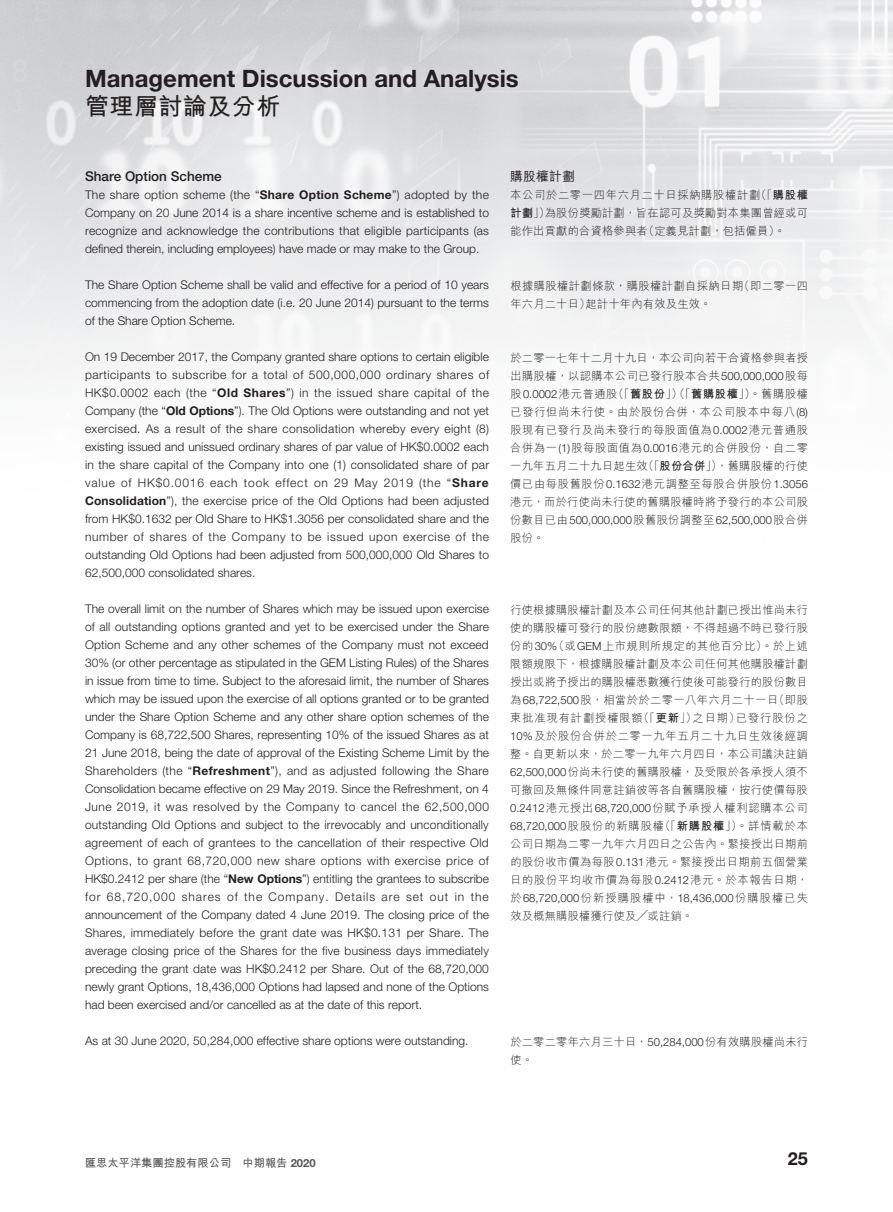
<style>
.page{position:relative;width:893px;height:1212px;background:#fff}
.page>*{position:absolute;margin:0;border:0;box-sizing:border-box;transform-origin:0 0}
.t1{font:700 24px "Helvetica Neue LT Std";color:#231f20}
.t2{font:700 24px "M Hei HK";letter-spacing:.02em;color:#231f20}
.t3{font:700 18px "Helvetica Neue LT Std";color:#231f20}
.t4{font:500 13.5px "Helvetica Neue LT Std";color:#231f20}
.t5{font:500 12.75px "M Hei HK";letter-spacing:.02em;color:#231f20}
.t6{font:300 12px/18px "Helvetica Neue LT Std";color:#231f20;text-align:justify}
.t7{font:300 11.25px/18px "M Hei HK";letter-spacing:.02em;color:#231f20;text-align:justify}
.t8{font:300 11.25px "Helvetica Neue LT Std";color:#231f20}
.t9{font:300 11.25px/18px "M Hei HK";letter-spacing:.04em;color:#231f20}
.t10{font:700 11.25px "M Hei HK";color:#57585a}
.s1{font-weight:700}
.s2{font-family:"Helvetica Neue LT Std"}
.s3{font-family:"M Hei HK"}
</style>
<div class="page">
<img style="left:0;top:0;width:893px;height:379px">
<h1 class="t1" style="left:85px;top:63px;width:435px">Management Discussion and Analysis</h1>
<h1 class="t2" style="left:85px;top:89px;width:197px">管理層討論及分析</h1>
<p class="t4" style="left:85px;top:168px;width:138px">Share Option Scheme</p>
<p class="t6" style="left:85px;top:186px;width:406px">The share option scheme (the “<span class="s1">Share Option Scheme</span>”) adopted by the Company on 20 June 2014 is a share incentive scheme and is established to recognize and acknowledge the contributions that eligible participants (as defined therein, including employees) have made or may make to the Group.</p>
<p class="t6" style="left:85px;top:276px;width:405px">The Share Option Scheme shall be valid and effective for a period of 10 years commencing from the adoption date (i.e. 20 June 2014) pursuant to the terms of the Share Option Scheme.</p>
<p class="t6" style="left:85px;top:348px;width:406px">On 19 December 2017, the Company granted share options to certain eligible participants to subscribe for a total of 500,000,000 ordinary shares of HK$0.0002 each (the “<span class="s1">Old Shares</span>”) in the issued share capital of the Company (the “<span class="s1">Old Options</span>”). The Old Options were outstanding and not yet exercised. As a result of the share consolidation whereby every eight (8) existing issued and unissued ordinary shares of par value of HK$0.0002 each in the share capital of the Company into one (1) consolidated share of par value of HK$0.0016 each took effect on 29 May 2019 (the “<span class="s1">Share Consolidation</span>”), the exercise price of the Old Options had been adjusted from HK$0.1632 per Old Share to HK$1.3056 per consolidated share and the number of shares of the Company to be issued upon exercise of the outstanding Old Options had been adjusted from 500,000,000 Old Shares to 62,500,000 consolidated shares.</p>
<p class="t6" style="left:85px;top:600px;width:406px">The overall limit on the number of Shares which may be issued upon exercise of all outstanding options granted and yet to be exercised under the Share Option Scheme and any other schemes of the Company must not exceed 30% (or other percentage as stipulated in the GEM Listing Rules) of the Shares in issue from time to time. Subject to the aforesaid limit, the number of Shares which may be issued upon the exercise of all options granted or to be granted under the Share Option Scheme and any other share option schemes of the Company is 68,722,500 Shares, representing 10% of the issued Shares as at 21 June 2018, being the date of approval of the Existing Scheme Limit by the Shareholders (the “<span class="s1">Refreshment</span>”), and as adjusted following the Share Consolidation became effective on 29 May 2019. Since the Refreshment, on 4<br>June 2019, it was resolved by the Company to cancel the 62,500,000 outstanding Old Options and subject to the irrevocably and unconditionally agreement of each of grantees to the cancellation of their respective Old Options, to grant 68,720,000 new share options with exercise price of HK$0.2412 per share (the “<span class="s1">New Options</span>”) entitling the grantees to subscribe for 68,720,000 shares of the Company. Details are set out in the announcement of the Company dated 4 June 2019. The closing price of the Shares, immediately before the grant date was HK$0.131 per Share. The average closing price of the Shares for the five business days immediately preceding the grant date was HK$0.2412 per Share. Out of the 68,720,000 newly grant Options, 18,436,000 Options had lapsed and none of the Options had been exercised and/or cancelled as at the date of this report.</p>
<p class="t6" style="left:85px;top:1032px;width:385px">As at 30 June 2020, 50,284,000 effective share options were outstanding.</p>
<p class="t5" style="left:510px;top:168px;width:66px">購股權計劃</p>
<p class="t7" style="left:510px;top:186px;width:299px">本公司於二零一四年六月二十日採納購股權計劃（「<span class="s1">購股權計劃</span>」）為股份獎勵計劃，旨在認可及獎勵對本集團曾經或可能作出貢獻的合資格參與者（定義見計劃，包括僱員）。</p>
<p class="t9" style="left:510px;top:276px;width:299px">根據購股權計劃條款，購股權計劃自採納日期（即二零一四年六月二十日）起計十年內有效及生效。</p>
<p class="t7" style="left:510px;top:348px;width:299px">於二零一七年十二月十九日，本公司向若干合資格參與者授出購股權，以認購本公司已發行股本合共<span class="s2">500,000,000</span>股每股<span class="s2">0.0002</span>港元普通股（「<span class="s1">舊股份</span>」）（「<span class="s1">舊購股權</span>」）。舊購股權已發行但尚未行使。由於股份合併，本公司股本中每八<span class="s2">(8)</span>股現有已發行及尚未發行的每股面值為<span class="s2">0.0002</span>港元普通股合併為一<span class="s2">(1)</span>股每股面值為<span class="s2">0.0016</span>港元的合併股份，自二零一九年五月二十九日起生效（「<span class="s1">股份合併</span>」），舊購股權的行使價已由每股舊股份<span class="s2">0.1632</span>港元調整至每股合併股份<span class="s2">1.3056</span>港元，而於行使尚未行使的舊購股權時將予發行的本公司股</p>
<p class="t8" style="left:510px;top:513px;width:299px"><span class="s3">份數目已由</span>500,000,000<span class="s3">股舊股份調整至</span>62,500,000<span class="s3">股合併</span></p>
<p class="t7" style="left:510px;top:528px;width:35px">股份。</p>
<p class="t7" style="left:510px;top:600px;width:299px">行使根據購股權計劃及本公司任何其他計劃已授出惟尚未行使的購股權可發行的股份總數限額，不得超過不時已發行股份的<span class="s2">30%</span>（或<span class="s2">GEM</span>上市規則所規定的其他百分比）。於上述限額規限下，根據購股權計劃及本公司任何其他購股權計劃授出或將予授出的購股權悉數獲行使後可能發行的股份數目為<span class="s2">68,722,500</span>股，相當於於二零一八年六月二十一日（即股東批准現有計劃授權限額（「<span class="s1">更新</span>」）之日期）已發行股份之<span class="s2">10%</span>及於股份合併於二零一九年五月二十九日生效後經調整。自更新以來，於二零一九年六月四日，本公司議決註銷<span class="s2">62,500,000</span>份尚未行使的舊購股權，及受限於各承授人須不可撤回及無條件同意註銷彼等各自舊購股權，按行使價每股<span class="s2">0.2412</span>港元授出<span class="s2">68,720,000</span>份賦予承授人權利認購本公司<span class="s2">68,720,000</span>股股份的新購股權（「<span class="s1">新購股權</span>」）。詳情載於本公司日期為二零一九年六月四日之公告內。緊接授出日期前的股份收市價為每股<span class="s2">0.131</span>港元。緊接授出日期前五個營業日的股份平均收市價為每股<span class="s2">0.2412</span>港元。於本報告日期，</p>
<p class="t8" style="left:510px;top:891px;width:299px"><span class="s3">於</span>68,720,000<span class="s3">份新授購股權中，</span>18,436,000<span class="s3">份購股權已失</span></p>
<p class="t7" style="left:510px;top:906px;width:184px">效及概無購股權獲行使及╱或註銷。</p>
<p class="t7" style="left:510px;top:1032px;width:299px">於二零二零年六月三十日，<span class="s2">50,284,000</span>份有效購股權尚未行使。</p>
<p class="t10" style="left:85px;top:1154px;width:232px">匯思太平洋集團控股有限公司 中期報告 <span class="s2">2020</span></p>
<h2 class="t3" style="left:788px;top:1148px;width:22px">25</h2>
</div>
